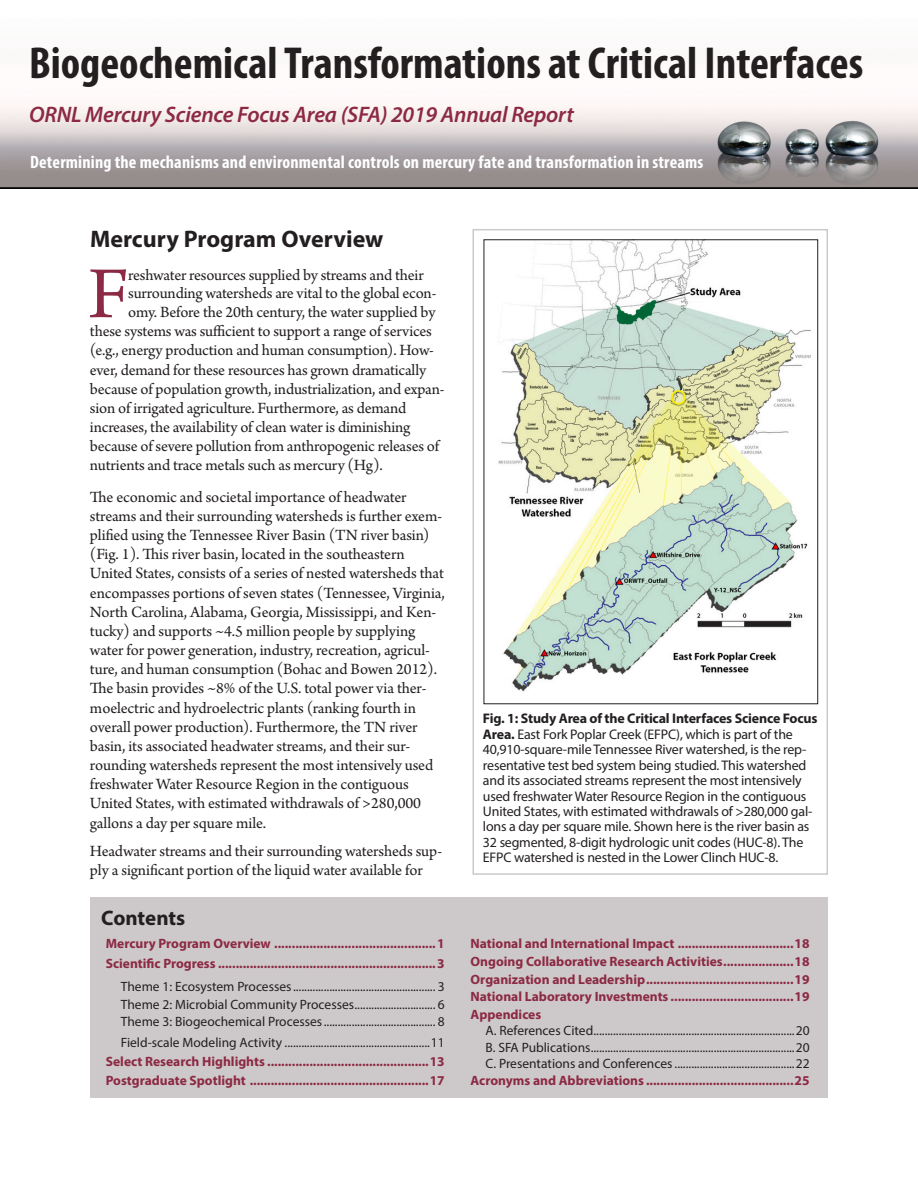
<style>
.page{position:relative;width:918px;height:1188px;background:#fff}
.page>*{position:absolute;margin:0;border:0;box-sizing:border-box;transform-origin:0 0}
.t1{font:77.25px "Arno Pro";color:#8c2944}
.t2{font:700 condensed 45px "Myriad Pro";color:#231f20}
.t3{font:700 24px "Myriad Pro";color:#231f20}
.t4{font:italic 600 22.5px "Myriad Pro";letter-spacing:-.01em;color:#8c2944}
.t5{font:700 21px "Myriad Pro";letter-spacing:-.005em;color:#231f20}
.t6{font:700 condensed 18px "Myriad Pro";letter-spacing:.01em;color:#fff}
.t7{font:16.5px/19.2px "Arno Pro";letter-spacing:-.01em;color:#231f20}
.t8{font:13.95px/15.5px "Myriad Pro";letter-spacing:-.015em;color:#231f20}
.t9{font:700 13.5px/18.1px "Myriad Pro";color:#8c2944}
.t10{font:13.5px/17.7px "Myriad Pro";color:#231f20;text-align:justify}
.s1{font-weight:700}
</style>
<div class="page">
<img style="left:0;top:105px;width:918px;height:83px">
<div style="left:90px;top:897px;width:738px;height:201px;background:#cdc8c9"></div>
<div style="left:472px;top:229px;width:356px;height:646px;border:2px solid #cdc8c9"></div>
<img style="left:498px;top:241px;width:313px;height:451px">
<div style="left:484px;top:239px;width:334px;height:465px;border:1px solid #231f20"></div>
<h2 class="t2" style="left:29px;top:35px;width:836px">Biogeochemical Transformations at Critical Interfaces</h2>
<h3 class="t4" style="left:29px;top:100px;width:546px">ORNL Mercury Science Focus Area (SFA) 2019 Annual Report</h3>
<p class="t6" style="left:30px;top:151px;width:675px">Determining the mechanisms and environmental controls on mercury fate and transformation in streams</p>
<h3 class="t3" style="left:90px;top:223px;width:295px">Mercury Program Overview</h3>
<h1 class="t1" style="left:88px;top:250px;width:43px">F</h1>
<p class="t7" style="left:128px;top:266px;width:297px">reshwater resources supplied by streams and their</p>
<p class="t7" style="left:128px;top:285px;width:310px">surrounding watersheds are vital to the global econ-</p>
<p class="t7" style="left:128px;top:303px;width:309px">omy. Before the 20th century, the water supplied by</p>
<p class="t7" style="left:90px;top:323px;width:343px">these systems was sufficient to support a range of services</p>
<p class="t7" style="left:90px;top:342px;width:345px">(e.g., energy production and human consumption). How-</p>
<p class="t7" style="left:90px;top:361px;width:338px">ever, demand for these resources has grown dramatically</p>
<p class="t7" style="left:90px;top:380px;width:356px">because of population growth, industrialization, and expan-</p>
<p class="t7" style="left:90px;top:399px;width:318px">sion of irrigated agriculture. Furthermore, as demand</p>
<p class="t7" style="left:90px;top:418px;width:322px">increases, the availability of clean water is diminishing</p>
<p class="t7" style="left:90px;top:438px;width:351px">because of severe pollution from anthropogenic releases of</p>
<p class="t7" style="left:90px;top:457px;width:294px">nutrients and trace metals such as mercury (Hg).</p>
<p class="t7" style="left:90px;top:488px;width:356px">The economic and societal importance of headwater streams and their surrounding watersheds is further exem&shy;plified using the Tennessee River Basin (TN river basin) (Fig. 1). This river basin, located in the southeastern United States, consists of a series of nested watersheds that encompasses portions of seven states (Tennessee, Virginia, North Carolina, Alabama, Georgia, Mississippi, and Ken&shy;tucky) and supports ~4.5 million people by supplying water for power generation, industry, recreation, agricul&shy;ture, and human consumption (Bohac and Bowen 2012).<br>The basin provides ~8% of the U.S. total power via ther&shy;moelectric and hydroelectric plants (ranking fourth in overall power production). Furthermore, the TN river basin, its associated headwater streams, and their sur&shy;rounding watersheds represent the most intensively used freshwater Water Resource Region in the contiguous United States, with estimated withdrawals of &gt;280,000 gallons a day per square mile.</p>
<p class="t7" style="left:90px;top:842px;width:354px">Headwater streams and their surrounding watersheds sup&shy;ply a significant portion of the liquid water available for</p>
<p class="t5" style="left:101px;top:904px;width:86px">Contents</p>
<p class="t9" style="left:106px;top:933px;width:340px;line-height:20px">Mercury Program Overview ..............................................1<br>Scientific Progress ..............................................................3</p>
<p class="t10" style="left:121px;top:977px;width:326px">Theme 1: Ecosystem Processes................................................... 3<br>Theme 2: Microbial Community Processes............................. 6<br>Theme 3: Biogeochemical Processes........................................ 8</p>
<p class="t10" style="left:121px;top:1033px;width:326px">Field-scale Modeling Activity ....................................................11</p>
<p class="t9" style="left:106px;top:1051px;width:340px;line-height:19.2px">Select Research Highlights ..............................................13<br>Postgraduate Spotlight ...................................................17</p>
<p class="t8" style="left:483px;top:711px;width:336px"><span class="s1">Fig. 1: Study Area of the Critical Interfaces Science Focus Area.</span> East Fork Poplar Creek (EFPC), which is part of the 40,910-square-mile Tennessee River watershed, is the rep&shy;resentative test bed system being studied. This watershed and its associated streams represent the most intensively used freshwater Water Resource Region in the contiguous United States, with estimated withdrawals of &gt;280,000 gal&shy;lons a day per square mile. Shown here is the river basin as 32 segmented, 8-digit hydrologic unit codes (HUC-8). The EFPC watershed is nested in the Lower Clinch HUC-8.</p>
<p class="t9" style="left:471px;top:934px;width:340px;text-align:justify">National and International Impact .................................18<br>Ongoing Collaborative Research Activities....................18<br>Organization and Leadership..........................................19</p>
<p class="t9" style="left:471px;top:987px;width:340px">National Laboratory Investments ...................................19<br>Appendices</p>
<p class="t10" style="left:486px;top:1022px;width:325px;line-height:16.6px">A. References Cited........................................................................20<br>B. SFA Publications.........................................................................20<br>C. Presentations and Conferences...........................................22</p>
<p class="t9" style="left:471px;top:1071px;width:340px">Acronyms and Abbreviations ..........................................25</p>
</div>
